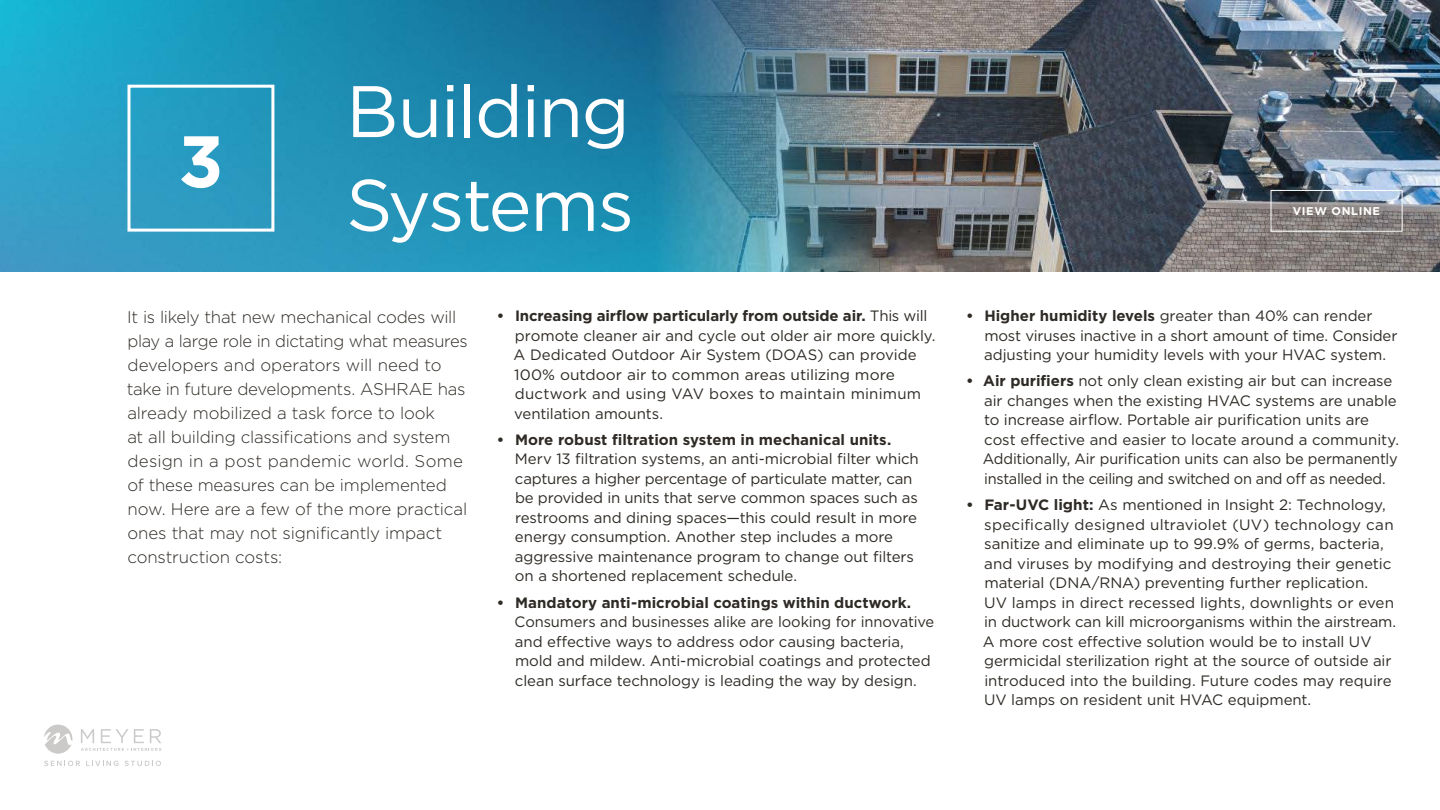
<style>
.page{position:relative;width:1440px;height:810px;background:#fff}
.page>*{position:absolute;margin:0;border:0;box-sizing:border-box;transform-origin:0 0}
.t1{font:72.75px/93.8px "Gotham";letter-spacing:-.025em;color:#fff}
.t2{font:700 72.75px "Gotham";color:#fff}
.t3{font:300 16.88px/24px "Gotham";letter-spacing:-.015em;color:#2e2a25}
.t4{font:15px/19.5px "Gotham";letter-spacing:-.005em;color:#2e2a25}
.t5{font:700 15px "Gotham";color:#2e2a25}
.t6{font:700 11.25px "Gotham";letter-spacing:.055em;color:#fff}
.s1{font-weight:700}
</style>
<div class="page">
<img style="left:0;top:0;width:1440px;height:271px">
<div style="left:128px;top:85px;width:146px;height:147px;border:3px solid #fff"></div>
<svg style="left:44px;top:725px;width:28px;height:29px"></svg>
<svg style="left:81px;top:729px;width:80px;height:22px"></svg>
<svg style="left:44px;top:761px;width:36px;height:5px"></svg>
<svg style="left:86px;top:761px;width:32px;height:5px"></svg>
<svg style="left:125px;top:761px;width:36px;height:5px"></svg>
<div style="left:1271px;top:190px;width:131px;height:42px;border:1px solid #fff"></div>
<h1 class="t2" style="left:178px;top:113px;width:47px">3</h1>
<h1 class="t1" style="left:346px;top:63px;width:289px">Building<br>Systems</h1>
<p class="t3" style="left:127px;top:304px;width:342px">It is likely that new mechanical codes will play a large role in dictating what measures developers and operators will need to take in future developments. ASHRAE has already mobilized a task force to look<br>at all building classifications and system design in a post pandemic world. Some of these measures can be implemented now. Here are a few of the more practical ones that may not significantly impact construction costs:</p>
<p class="t4" style="left:514px;top:306px;width:424px;text-indent:-17px"><span class="s1">• Increasing airflow particularly from outside air.</span> This will promote cleaner air and cycle out older air more quickly.<br>A Dedicated Outdoor Air System (DOAS) can provide 100% outdoor air to common areas utilizing more ductwork and using VAV boxes to maintain minimum ventilation amounts.</p>
<p class="t5" style="left:497px;top:430px;width:396px">• More robust filtration system in mechanical units.</p>
<p class="t4" style="left:515px;top:449px;width:405px">Merv 13 filtration systems, an anti-microbial filter which captures a higher percentage of particulate matter, can be provided in units that serve common spaces such as restrooms and dining spaces—this could result in more energy consumption. Another step includes a more aggressive maintenance program to change out filters on a shortened replacement schedule.</p>
<p class="t5" style="left:497px;top:592px;width:416px">• Mandatory anti-microbial coatings within ductwork.</p>
<p class="t4" style="left:515px;top:612px;width:421px">Consumers and businesses alike are looking for innovative and effective ways to address odor causing bacteria, mold and mildew. Anti-microbial coatings and protected clean surface technology is leading the way by design.</p>
<p class="t6" style="left:1293px;top:204px;width:89px">VIEW ONLINE</p>
<p class="t4" style="left:984px;top:306px;width:415px;text-indent:-18px"><span class="s1">• Higher humidity levels</span> greater than 40% can render most viruses inactive in a short amount of time. Consider adjusting your humidity levels with your HVAC system.</p>
<p class="t4" style="left:983px;top:371px;width:418px;text-indent:-17px"><span class="s1">• Air purifiers</span> not only clean existing air but can increase air changes when the existing HVAC systems are unable to increase airflow. Portable air purification units are cost effective and easier to locate around a community.<br>Additionally, Air purification units can also be permanently installed in the ceiling and switched on and off as needed.</p>
<p class="t4" style="left:983px;top:495px;width:415px;text-indent:-17px"><span class="s1">• Far-UVC light:</span> As mentioned in Insight 2: Technology, specifically designed ultraviolet (UV) technology can sanitize and eliminate up to 99.9% of germs, bacteria, and viruses by modifying and destroying their genetic material (DNA/RNA) preventing further replication.<br>UV lamps in direct recessed lights, downlights or even in ductwork can kill microorganisms within the airstream.<br>A more cost effective solution would be to install UV germicidal sterilization right at the source of outside air introduced into the building. Future codes may require UV lamps on resident unit HVAC equipment.</p>
</div>
